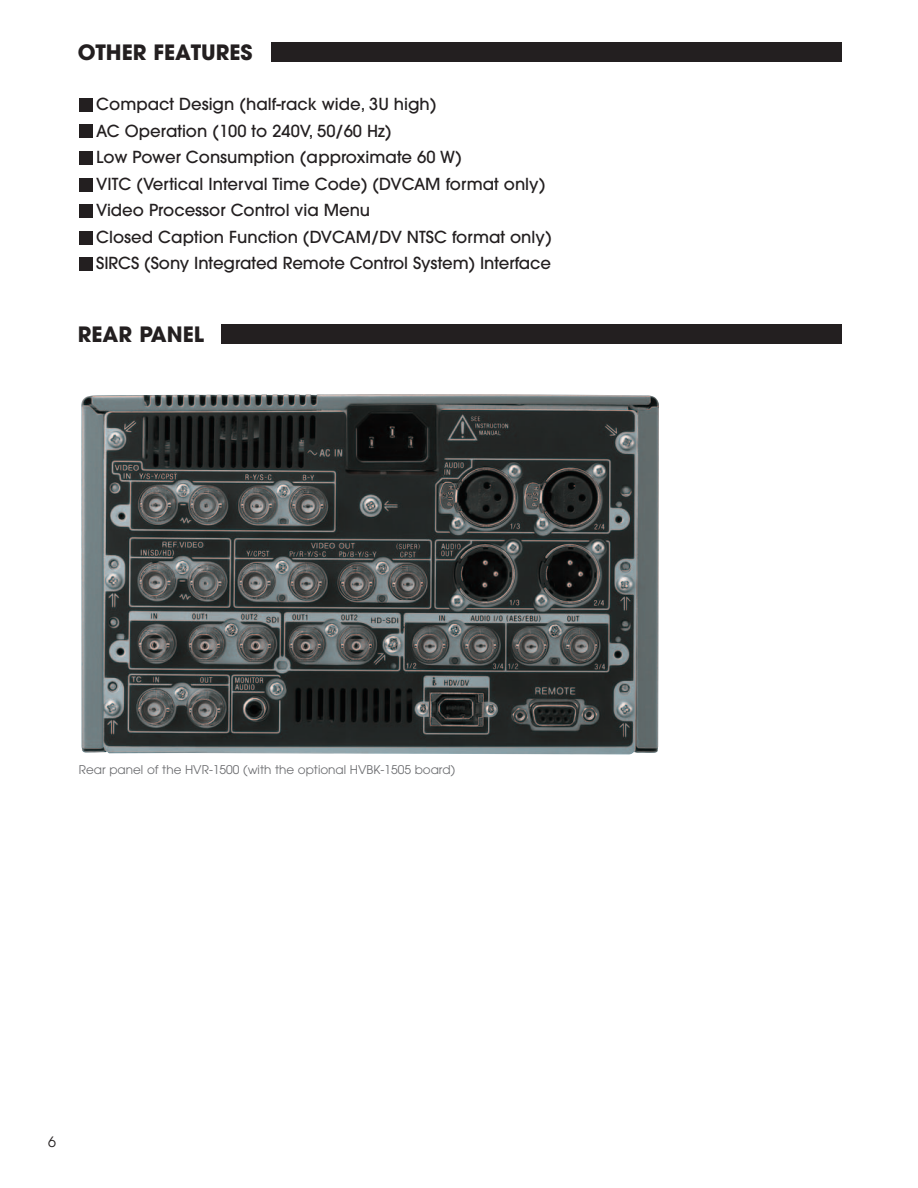
<style>
.page{position:relative;width:918px;height:1188px;background:#fff}
.page>*{position:absolute;margin:0;border:0;box-sizing:border-box;transform-origin:0 0}
.t1{font:700 21px "Avant Garde";color:#231f20}
.t2{font:500 16.5px/26.5px "Avant Garde";color:#231f20}
.t3{font:14.25px "Avant Garde";color:#231f20}
.t4{font:12px "Avant Garde";color:#6c6d70}
</style>
<div class="page">
<svg style="left:79px;top:42px;width:763px;height:713px"></svg>
<p class="t1" style="left:78px;top:44px;width:176px">OTHER FEATURES</p>
<p class="t2" style="left:96px;top:92px;width:457px">Compact Design (half-rack wide, 3U high)<br>AC Operation (100 to 240V, 50/60 Hz)<br>Low Power Consumption (approximate 60 W)<br>VITC (Vertical Interval Time Code) (DVCAM format only)<br>Video Processor Control via Menu<br>Closed Caption Function (DVCAM/DV NTSC format only)<br>SIRCS (Sony Integrated Remote Control System) Interface</p>
<p class="t1" style="left:78px;top:326px;width:128px">REAR PANEL</p>
<p class="t4" style="left:79px;top:765px;width:378px">Rear panel of the HVR-1500 (with the optional HVBK-1505 board)</p>
<p class="t3" style="left:48px;top:1136px;width:9px">6</p>
</div>
